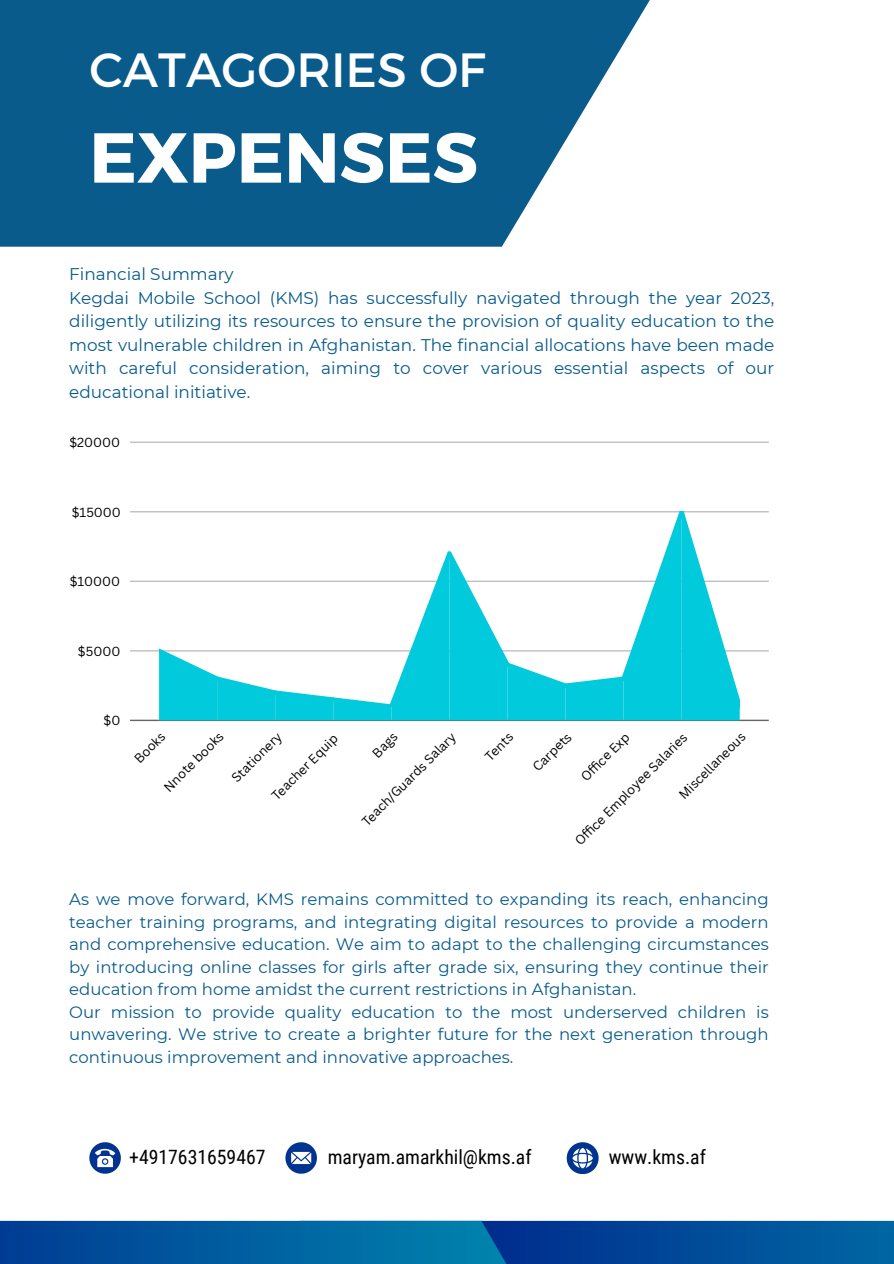
<style>
.page{position:relative;width:894px;height:1264px;background:#fff}
.page>*{position:absolute;margin:0;border:0;box-sizing:border-box;transform-origin:0 0}
.t1{font:700 70.5px "Montserrat";color:#fff}
.t2{font:48px "Montserrat";color:#fff}
.t3{font:19.65px "Roboto Condensed";color:#000}
.t4{font:16.8px/23.7px "Montserrat";color:#085b8b;text-align:justify}
.t5{font:16.5px/22.5px "Montserrat";color:#085b8b;text-align:justify}
.t6{font:12.75px "Canva Sans";color:#000}
</style>
<div class="page">
<svg style="left:0;top:0;width:650px;height:247px;background:#226c97"></svg>
<hr style="left:130px;top:719px;width:638px;height:2px;background:#000;opacity:.6">
<hr style="left:130px;top:650px;width:638px;height:1px;background:#c8c8c8">
<hr style="left:130px;top:580px;width:638px;height:2px;background:#000;opacity:.25">
<hr style="left:130px;top:511px;width:638px;height:1px;background:#c3c3c3">
<hr style="left:130px;top:441px;width:638px;height:2px;background:#000;opacity:.25">
<svg style="left:159px;top:512px;width:580px;height:208px"></svg>
<svg style="left:594px;top:1220px;width:299px;height:43px;background:#05549c"></svg>
<svg style="left:0;top:1220px;width:594px;height:43px;background:#045a9f"></svg>
<svg style="left:89px;top:1142px;width:32px;height:31px"></svg>
<svg style="left:285px;top:1142px;width:32px;height:31px"></svg>
<svg style="left:566px;top:1142px;width:32px;height:31px"></svg>
<h2 class="t2" style="left:89px;top:38px;width:398px">CATAGORIES OF</h2>
<h1 class="t1" style="left:89px;top:112px;width:390px">EXPENSES</h1>
<p class="t4" style="left:69px;top:262px;width:166px">Financial Summary</p>
<p class="t4" style="left:69px;top:286px;width:706px">Kegdai Mobile School (KMS) has successfully navigated through the year 2023, diligently utilizing its resources to ensure the provision of quality education to the most vulnerable children in Afghanistan. The financial allocations have been made with careful consideration, aiming to cover various essential aspects of our educational initiative.</p>
<p class="t6" style="left:69px;top:433px;width:52px">$20000</p>
<p class="t6" style="left:72px;top:503px;width:51px">$15000</p>
<p class="t6" style="left:70px;top:572px;width:52px">$10000</p>
<p class="t6" style="left:78px;top:642px;width:44px">$5000</p>
<p class="t6" style="left:103px;top:711px;width:18px">$0</p>
<p class="t6" style="left:160px;top:783px;width:80px;rotate:-45deg">Nnote books</p>
<p class="t6" style="left:227px;top:773px;width:66px;rotate:-45deg">Stationery</p>
<p class="t6" style="left:357px;top:817px;width:128px;rotate:-45deg">Teach/Guards Salary</p>
<p class="t6" style="left:481px;top:752px;width:35px;rotate:-45deg">Tents</p>
<p class="t6" style="left:528px;top:762px;width:50px;rotate:-45deg">Carpets</p>
<p class="t6" style="left:576px;top:772px;width:64px;rotate:-45deg">Offi ce Exp</p>
<p class="t6" style="left:130px;top:754px;width:39px;rotate:-45deg">Books</p>
<p class="t6" style="left:267px;top:791px;width:89px;rotate:-45deg">Teacher Equip</p>
<p class="t6" style="left:368px;top:749px;width:31px;rotate:-45deg">Bags</p>
<p class="t6" style="left:674px;top:790px;width:89px;rotate:-45deg">Miscellaneous</p>
<p class="t6" style="left:570px;top:836px;width:154px;rotate:-45deg">Offi ce Employee Salaries</p>
<p class="t5" style="left:69px;top:888px;width:700px">As we move forward, KMS remains committed to expanding its reach, enhancing teacher training programs, and integrating digital resources to provide a modern and comprehensive education. We aim to adapt to the challenging circumstances by introducing online classes for girls after grade six, ensuring they continue their education from home amidst the current restrictions in Afghanistan.</p>
<p class="t5" style="left:69px;top:1000px;width:700px">Our mission to provide quality education to the most underserved children is unwavering. We strive to create a brighter future for the next generation through continuous improvement and innovative approaches.</p>
<p class="t3" style="left:129px;top:1145px;width:138px">+4917631659467</p>
<p class="t3" style="left:327px;top:1145px;width:205px">maryam.amarkhil@kms.af</p>
<h3 class="t3" style="left:608px;top:1145px;width:99px">www.kms.af</h3>
</div>
